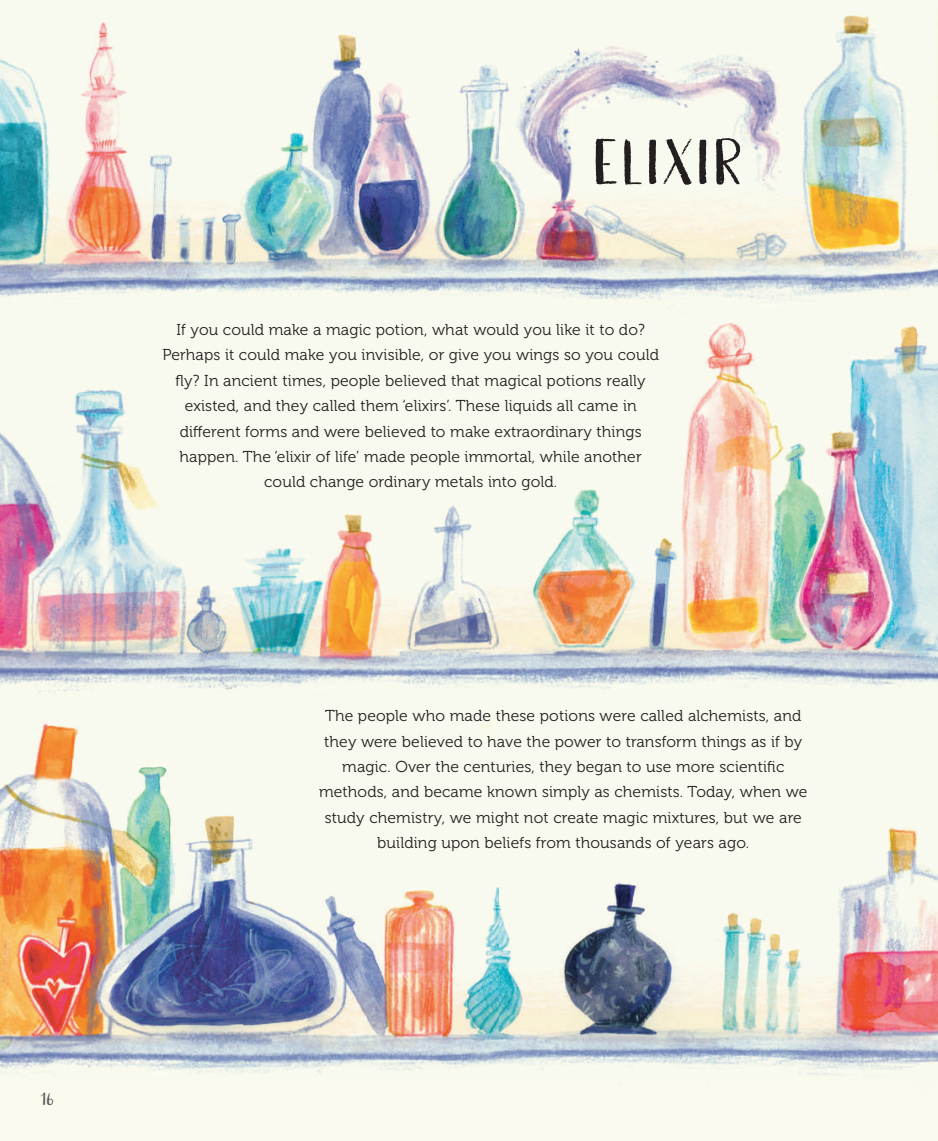
<style>
.page{position:relative;width:938px;height:1141px;background:#fff}
.page>*{position:absolute;margin:0;border:0;box-sizing:border-box;transform-origin:0 0}
.t1{font:66.15px "Erstwhile";letter-spacing:.03em;color:#231f20;scale:1.11 1}
.t2{font:18.2px "Erstwhile";color:#57585a;scale:1.11 1}
.t3{font:15.75px/25.4px "Museo 300";letter-spacing:.01em;color:#231f20;text-align:center}
</style>
<div class="page">
<img style="left:0;top:0;width:938px;height:1141px">
<p class="t2" style="left:40px;top:1089px;width:13px">16</p>
<h1 class="t1" style="left:592px;top:127px;width:136px">ELIXIR</h1>
<p class="t3" style="left:162px;top:317px;width:498px">If you could make a magic potion, what would you like it to do?<br>Perhaps it could make you invisible, or give you wings so you could fly? In ancient times, people believed that magical potions really existed, and they called them ‘elixirs’. These liquids all came in different forms and were believed to make extraordinary things happen. The ‘elixir of life’ made people immortal, while another could change ordinary metals into gold.</p>
<p class="t3" style="left:319px;top:703px;width:490px">The people who made these potions were called alchemists, and they were believed to have the power to transform things as if by magic. Over the centuries, they began to use more scientific methods, and became known simply as chemists. Today, when we study chemistry, we might not create magic mixtures, but we are building upon beliefs from thousands of years ago.</p>
</div>
